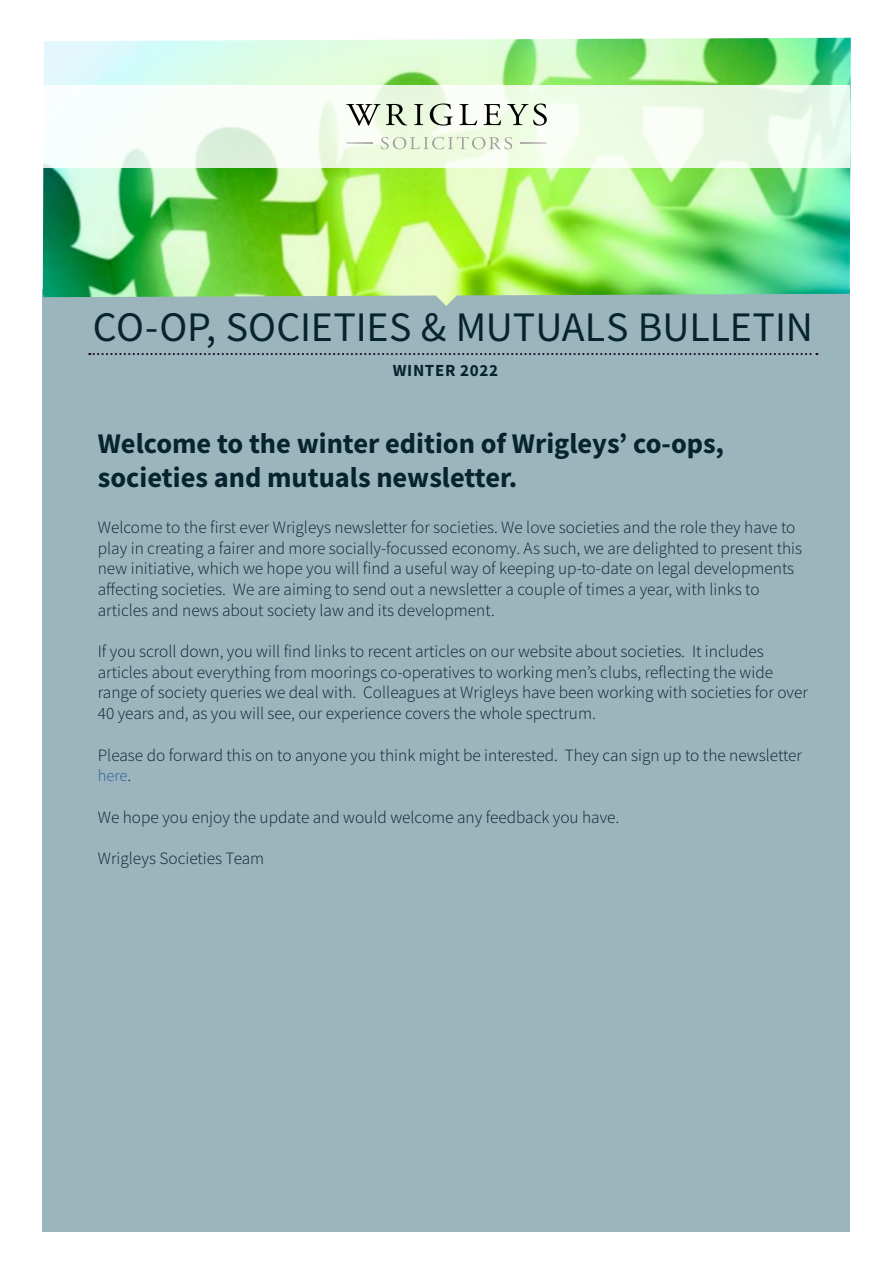
<style>
.page{position:relative;width:893px;height:1263px;background:#fff}
.page>*{position:absolute;margin:0;border:0;box-sizing:border-box;transform-origin:0 0}
.t1{font:42px "Source Sans Pro";letter-spacing:-.005em;color:#062330}
.t2{font:700 28.5px/34.2px "Source Sans Pro";color:#062330}
.t3{font:300 17.25px/20.7px "Source Sans Pro";color:#062330}
.t4{font:700 16.95px "Source Sans Pro";letter-spacing:.04em;color:#062330}
.t5{font:300 16.5px "Source Sans Pro";color:#275b9b}
.s1{font-size:17.25px;color:#062330}
</style>
<div class="page">
<div style="left:43px;top:289px;width:807px;height:942px;background:#9cb5bd"></div>
<svg style="left:89px;top:353px;width:728px;height:2px"></svg>
<img style="left:43px;top:38px;width:808px;height:268px">
<svg style="left:43px;top:85px;width:807px;height:83px"></svg>
<svg style="left:346px;top:104px;width:61px;height:22px"></svg>
<svg style="left:414px;top:104px;width:9px;height:21px"></svg>
<svg style="left:430px;top:104px;width:23px;height:22px"></svg>
<svg style="left:459px;top:104px;width:18px;height:21px"></svg>
<svg style="left:483px;top:104px;width:18px;height:21px"></svg>
<svg style="left:507px;top:104px;width:40px;height:22px"></svg>
<hr style="left:346px;top:142px;width:27px;height:2px;background:#a29e9e">
<hr style="left:520px;top:142px;width:27px;height:2px;background:#a29e9e">
<svg style="left:381px;top:137px;width:131px;height:12px;background:#dee7d2"></svg>
<h1 class="t1" style="left:93px;top:300px;width:722px">CO-OP, SOCIETIES &amp; MUTUALS BULLETIN</h1>
<p class="t4" style="left:393px;top:359px;width:107px">WINTER 2022</p>
<h2 class="t2" style="left:98px;top:426px;width:628px">Welcome to the winter edition of Wrigleys’ co-ops, societies and mutuals newsletter.</h2>
<p class="t3" style="left:98px;top:517px;width:706px">Welcome to the first ever Wrigleys newsletter for societies. We love societies and the role they have to play in creating a fairer and more socially-focussed economy. As such, we are delighted to present this new initiative, which we hope you will find a useful way of keeping up-to-date on legal developments affecting societies. We are aiming to send out a newsletter a couple of times a year, with links to articles and news about society law and its development.</p>
<p class="t3" style="left:98px;top:641px;width:712px">If you scroll down, you will find links to recent articles on our website about societies. It includes articles about everything from moorings co-operatives to working men’s clubs, reflecting the wide range of society queries we deal with. Colleagues at Wrigleys have been working with societies for over 40 years and, as you will see, our experience covers the whole spectrum.</p>
<p class="t3" style="left:98px;top:744px;width:706px">Please do forward this on to anyone you think might be interested. They can sign up to the newsletter</p>
<p class="t5" style="left:98px;top:766px;width:35px">here<span class="s1">.</span></p>
<p class="t3" style="left:98px;top:807px;width:523px">We hope you enjoy the update and would welcome any feedback you have.</p>
<p class="t3" style="left:98px;top:848px;width:168px">Wrigleys Societies Team</p>
</div>
